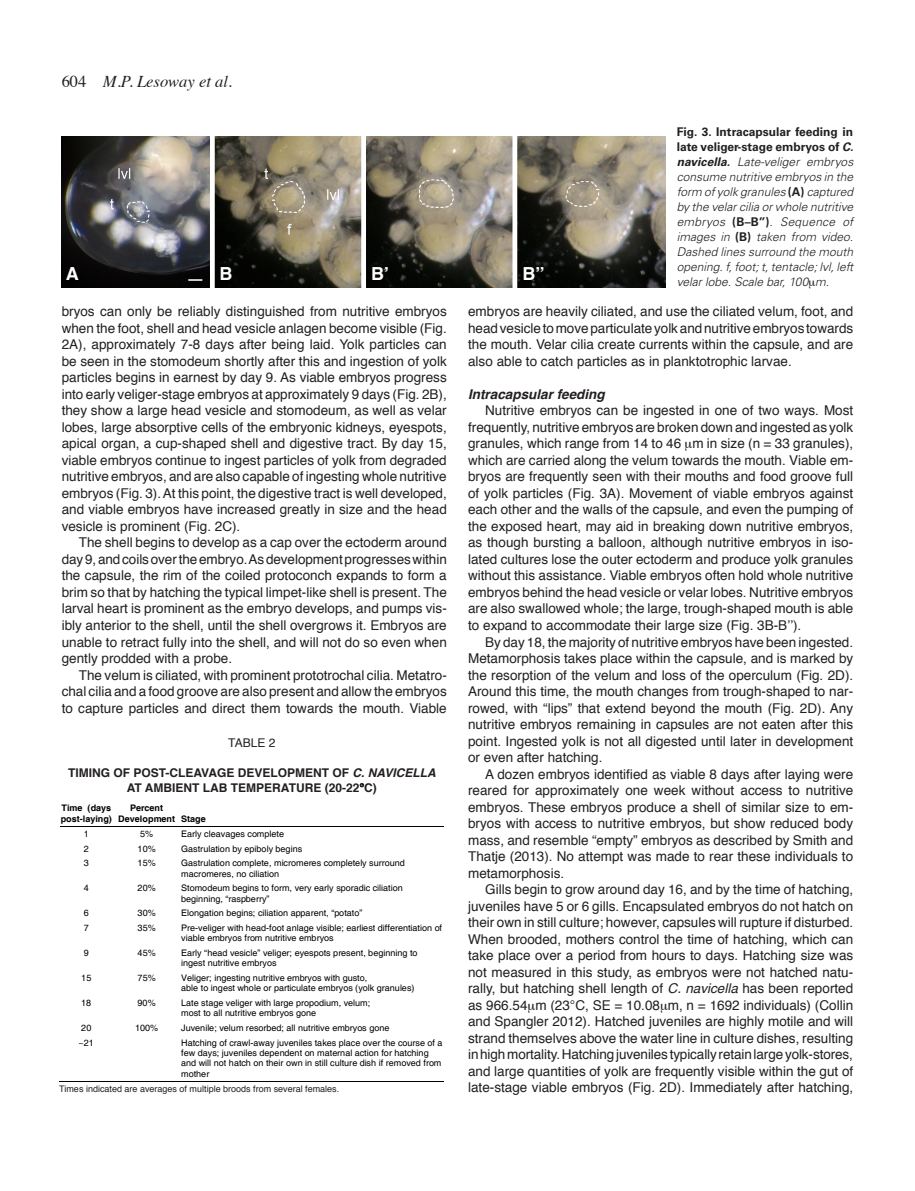
<style>
.page{position:relative;width:915px;height:1191px;background:#fff}
.page>*{position:absolute;margin:0;border:0;box-sizing:border-box;transform-origin:0 0}
._0-PictureA_B_C{font:700 18px "Helvetica";color:#fff}
.t1{font:italic 16.5px "Times";color:#231f20}
._0-Texto{font:13.5px/16.5px "Helvetica";color:#231f20;text-align:justify}
._0-TitleSmall-2{font:italic 700 13.5px "Helvetica";color:#231f20}
._0-PictureLegendText{font:italic 300 12px/15px "Univers LT Std";color:#231f20;text-align:justify}
._0-TableTitle_TABLE{font:700 12px/15px "Helvetica";color:#231f20;text-align:center}
._0-TableTitle_TABLE-2{font:12px "Helvetica";color:#231f20}
.t2{font:9px/10.5px "Helvetica";letter-spacing:.005em;color:#000}
._0-TableTexto{font:9px "Helvetica";color:#231f20}
.t3{font:700 9px/10.8px "Helvetica";letter-spacing:.005em;color:#000}
.s1{font-style:normal}
.s2{font-weight:700;font-style:normal}
.s3{font-weight:700}
.s4{font-style:italic}
</style>
<div class="page">
<hr style="left:60px;top:826px;width:53px;height:1px;background:#000">
<hr style="left:113px;top:826px;width:68px;height:1px;background:#000">
<hr style="left:181px;top:826px;width:263px;height:1px;background:#000">
<hr style="left:59px;top:1081px;width:54px;height:1px;background:#000">
<hr style="left:112px;top:1081px;width:69px;height:1px;background:#000">
<hr style="left:180px;top:1081px;width:264px;height:1px;background:#000">
<img style="left:62px;top:136px;width:603px;height:151px">
<svg style="left:359px;top:783px;width:5px;height:4px"></svg>
<p class="t1" style="left:62px;top:67px;width:172px"><span class="s1">604</span> M.P. Lesoway et al.</p>
<p class="_0-PictureA_B_C" style="left:66px;top:259px;width:14px">A</p>
<p class="_0-PictureA_B_C" style="left:219px;top:259px;width:14px">B</p>
<p class="_0-PictureA_B_C" style="left:371px;top:259px;width:20px">B’</p>
<p class="_0-PictureA_B_C" style="left:522px;top:259px;width:24px">B’’</p>
<p class="_0-PictureLegendText" style="left:676px;top:125px;width:178px"><span class="s2">Fig. 3. Intracapsular feeding in late veliger-stage embryos of</span> <span class="s3">C. navicella.</span> Late-veliger embryos consume nutritive embryos in the form of yolk granules <span class="s2">(A)</span> captured by the velar cilia or whole nutritive embryos <span class="s2">(B–B’’)</span>. Sequence of images in <span class="s2">(B)</span> taken from video.<br>Dashed lines surround the mouth opening. f, foot; t, tentacle; lvl, left velar lobe. Scale bar, 100 m.</p>
<p class="_0-Texto" style="left:62px;top:304px;width:386px">bryos can only be reliably distinguished from nutritive embryos when the foot, shell and head vesicle anlagen become visible (Fig.<br>2A), approximately 7-8 days after being laid. Yolk particles can be seen in the stomodeum shortly after this and ingestion of yolk particles begins in earnest by day 9. As viable embryos progress into early veliger-stage embryos at approximately 9 days (Fig. 2B), they show a large head vesicle and stomodeum, as well as velar lobes, large absorptive cells of the embryonic kidneys, eyespots, apical organ, a cup-shaped shell and digestive tract. By day 15, viable embryos continue to ingest particles of yolk from degraded nutritive embryos, and are also capable of ingesting whole nutritive embryos (Fig. 3). At this point, the digestive tract is well developed, and viable embryos have increased greatly in size and the head vesicle is prominent (Fig. 2C).</p>
<p class="_0-Texto" style="left:62px;top:535px;width:386px;text-indent:17px">The shell begins to develop as a cap over the ectoderm around day 9, and coils over the embryo. As development progresses within the capsule, the rim of the coiled protoconch expands to form a brim so that by hatching the typical limpet-like shell is present. The larval heart is prominent as the embryo develops, and pumps vis&shy;ibly anterior to the shell, until the shell overgrows it. Embryos are unable to retract fully into the shell, and will not do so even when gently prodded with a probe.</p>
<p class="_0-Texto" style="left:62px;top:667px;width:386px;text-indent:17px">The velum is ciliated, with prominent prototrochal cilia. Metatro&shy;chal cilia and a food groove are also present and allow the embryos to capture particles and direct them towards the mouth. Viable</p>
<p class="_0-TableTitle_TABLE-2" style="left:228px;top:733px;width:49px">TABLE 2</p>
<p class="_0-TableTitle_TABLE" style="left:68px;top:765px;width:369px">TIMING OF POST-CLEAVAGE DEVELOPMENT OF <span class="s4">C. NAVICELLA<br></span>AT AMBIENT LAB TEMPERATURE (20-22 C)</p>
<p class="t3" style="left:61px;top:803px;width:53px">Time (days post-laying)</p>
<p class="t3" style="left:118px;top:803px;width:89px;text-indent:12px">Percent<br>Development Stage</p>
<p class="t2" style="left:84px;top:829px;width:7px">1</p>
<p class="t2" style="left:140px;top:829px;width:15px">5%</p>
<p class="t2" style="left:181px;top:829px;width:104px">Early cleavages complete</p>
<p class="t2" style="left:84px;top:843px;width:7px">2</p>
<p class="t2" style="left:138px;top:843px;width:20px">10%</p>
<p class="t2" style="left:181px;top:843px;width:122px">Gastrulation by epiboly begins</p>
<p class="t2" style="left:84px;top:858px;width:7px">3</p>
<p class="t2" style="left:138px;top:858px;width:20px">15%</p>
<p class="t2" style="left:181px;top:858px;width:225px">Gastrulation complete, micromeres completely surround macromeres, no ciliation</p>
<p class="t2" style="left:84px;top:883px;width:7px">4</p>
<p class="t2" style="left:138px;top:883px;width:20px">20%</p>
<p class="t2" style="left:181px;top:883px;width:223px">Stomodeum begins to form, very early sporadic ciliation beginning, “raspberry”</p>
<p class="t2" style="left:84px;top:908px;width:7px">6</p>
<p class="t2" style="left:137px;top:908px;width:20px">30%</p>
<p class="t2" style="left:181px;top:908px;width:183px">Elongation begins; ciliation apparent, “potato”</p>
<p class="t2" style="left:84px;top:923px;width:7px">7</p>
<p class="t2" style="left:138px;top:923px;width:20px">35%</p>
<p class="t2" style="left:181px;top:923px;width:262px">Pre-veliger with head-foot anlage visible; earliest differentiation of viable embryos from nutritive embryos</p>
<p class="t2" style="left:84px;top:948px;width:7px">9</p>
<p class="t2" style="left:138px;top:948px;width:20px">45%</p>
<p class="t2" style="left:181px;top:948px;width:238px">Early “head vesicle” veliger; eyespots present, beginning to ingest nutritive embryos</p>
<p class="t2" style="left:81px;top:973px;width:12px">15</p>
<p class="t2" style="left:138px;top:973px;width:20px">75%</p>
<p class="t2" style="left:181px;top:973px;width:235px">Veliger; ingesting nutritive embryos with gusto,<br>able to ingest whole or particulate embryos (yolk granules)</p>
<p class="t2" style="left:81px;top:998px;width:12px">18</p>
<p class="t2" style="left:137px;top:998px;width:20px">90%</p>
<p class="t2" style="left:181px;top:998px;width:190px">Late stage veliger with large propodium, velum; most to all nutritive embryos gone</p>
<p class="t2" style="left:81px;top:1023px;width:12px">20</p>
<p class="t2" style="left:135px;top:1023px;width:25px">100%</p>
<p class="t2" style="left:181px;top:1023px;width:210px">Juvenile; velum resorbed; all nutritive embryos gone</p>
<p class="t2" style="left:79px;top:1037px;width:17px">~21</p>
<p class="t2" style="left:181px;top:1037px;width:263px">Hatching of crawl-away juveniles takes place over the course of a few days; juveniles dependent on maternal action for hatching and will not hatch on their own in still culture dish if removed from mother</p>
<p class="_0-TableTexto" style="left:59px;top:1081px;width:281px">Times indicated are averages of multiple broods from several females.</p>
<p class="_0-Texto" style="left:468px;top:304px;width:386px">embryos are heavily ciliated, and use the ciliated velum, foot, and head vesicle to move particulate yolk and nutritive embryos towards the mouth. Velar cilia create currents within the capsule, and are also able to catch particles as in planktotrophic larvae.</p>
<p class="_0-TitleSmall-2" style="left:468px;top:383px;width:138px">Intracapsular feeding</p>
<p class="_0-Texto" style="left:468px;top:403px;width:386px;text-indent:17px">Nutritive embryos can be ingested in one of two ways. Most frequently, nutritive embryos are broken down and ingested as yolk granules, which range from 14 to 46 m in size (n = 33 granules), which are carried along the velum towards the mouth. Viable em&shy;bryos are frequently seen with their mouths and food groove full of yolk particles (Fig. 3A). Movement of viable embryos against each other and the walls of the capsule, and even the pumping of the exposed heart, may aid in breaking down nutritive embryos, as though bursting a balloon, although nutritive embryos in iso&shy;lated cultures lose the outer ectoderm and produce yolk granules without this assistance. Viable embryos often hold whole nutritive embryos behind the head vesicle or velar lobes. Nutritive embryos are also swallowed whole; the large, trough-shaped mouth is able to expand to accommodate their large size (Fig. 3B-B’’).</p>
<p class="_0-Texto" style="left:468px;top:634px;width:386px;text-indent:17px">By day 18, the majority of nutritive embryos have been ingested.<br>Metamorphosis takes place within the capsule, and is marked by the resorption of the velum and loss of the operculum (Fig. 2D).<br>Around this time, the mouth changes from trough-shaped to nar&shy;rowed, with “lips” that extend beyond the mouth (Fig. 2D). Any nutritive embryos remaining in capsules are not eaten after this point. Ingested yolk is not all digested until later in development or even after hatching.</p>
<p class="_0-Texto" style="left:468px;top:766px;width:386px;text-indent:17px">A dozen embryos identified as viable 8 days after laying were reared for approximately one week without access to nutritive embryos. These embryos produce a shell of similar size to em&shy;bryos with access to nutritive embryos, but show reduced body mass, and resemble “empty” embryos as described by Smith and Thatje (2013). No attempt was made to rear these individuals to metamorphosis.</p>
<p class="_0-Texto" style="left:468px;top:881px;width:386px;text-indent:17px">Gills begin to grow around day 16, and by the time of hatching, juveniles have 5 or 6 gills. Encapsulated embryos do not hatch on their own in still culture; however, capsules will rupture if disturbed.<br>When brooded, mothers control the time of hatching, which can take place over a period from hours to days. Hatching size was not measured in this study, as embryos were not hatched natu&shy;rally, but hatching shell length of <span class="s4">C. navicella</span> has been reported as 966.54 m (23 C, SE = 10.08 m, n = 1692 individuals) (Collin and Spangler 2012). Hatched juveniles are highly motile and will strand themselves above the water line in culture dishes, resulting in high mortality. Hatching juveniles typically retain large yolk-stores, and large quantities of yolk are frequently visible within the gut of late-stage viable embryos (Fig. 2D). Immediately after hatching,</p>
</div>
